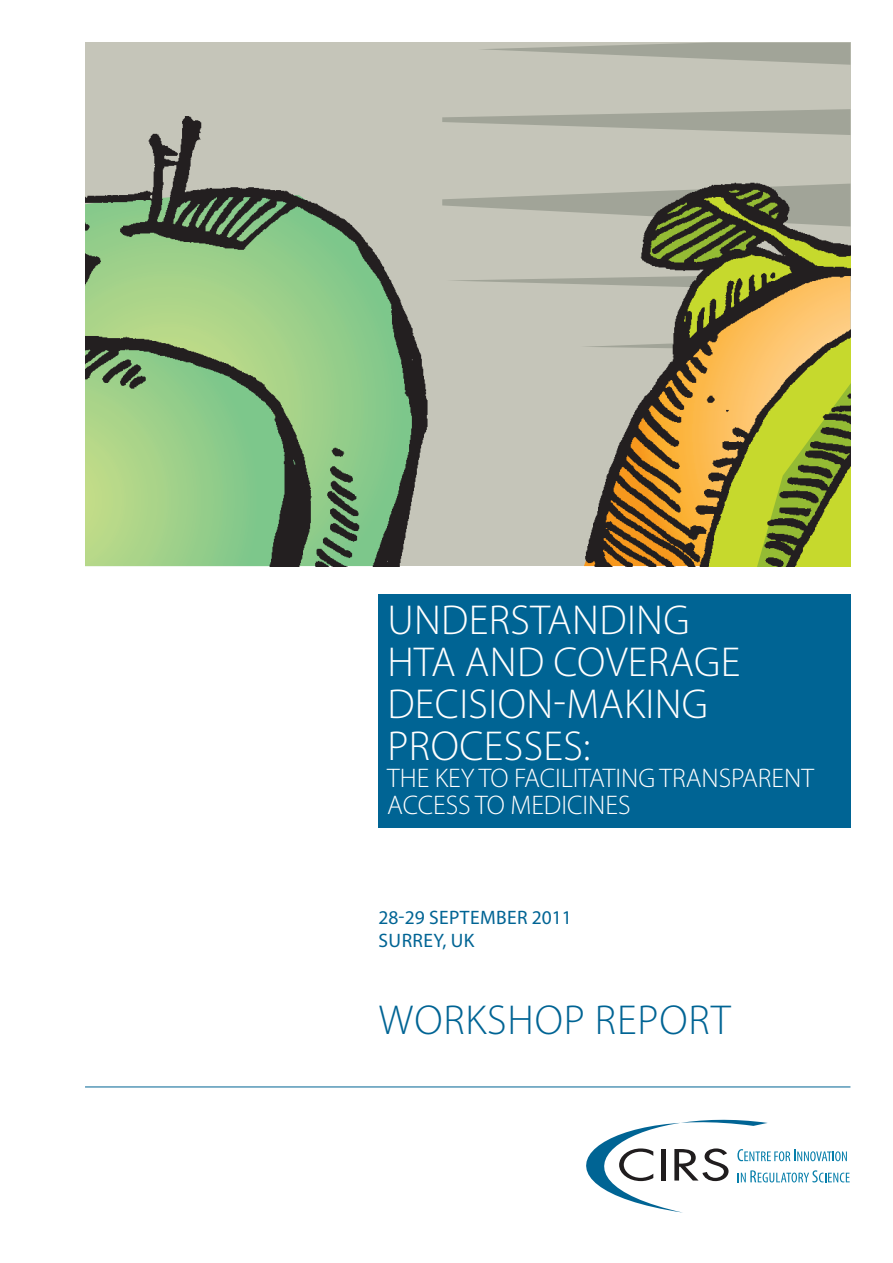
<style>
.page{position:relative;width:893px;height:1263px;background:#fff}
.page>*{position:absolute;margin:0;border:0;box-sizing:border-box;transform-origin:0 0}
.t1{font:300 42px/42px "Myriad Pro";letter-spacing:.01em;color:#fff}
.t2{font:300 42px "Myriad Pro";letter-spacing:.02em;color:#006494}
.t3{font:300 27px/27px "Myriad Pro";color:#fff}
.t4{font:19.5px/23.7px "Myriad Pro";letter-spacing:.02em;color:#006494}
</style>
<div class="page">
<hr style="left:85px;top:1086px;width:765px;height:1px;background:#006494">
<img style="left:85px;top:43px;width:357px;height:523px">
<img style="left:442px;top:43px;width:408px;height:523px">
<div style="left:378px;top:594px;width:472px;height:234px;background:#006494"></div>
<svg style="left:586px;top:1120px;width:264px;height:92px"></svg>
<p class="t1" style="left:387px;top:598px;width:304px">UNDERSTANDING<br>HTA</p>
<p class="t1" style="left:387px;top:640px;width:354px;text-indent:77px">AND COVERAGE<br>DECISION-MAKING<br>PROCESSES:</p>
<p class="t3" style="left:387px;top:764px;width:424px">THE KEY TO FACILITATING TRANSPARENT<br>ACCESS TO MEDICINES</p>
<p class="t4" style="left:378px;top:905px;width:195px">28-29 SEPTEMBER 2011<br>SURREY, UK</p>
<p class="t2" style="left:379px;top:995px;width:347px">WORKSHOP REPORT</p>
</div>
